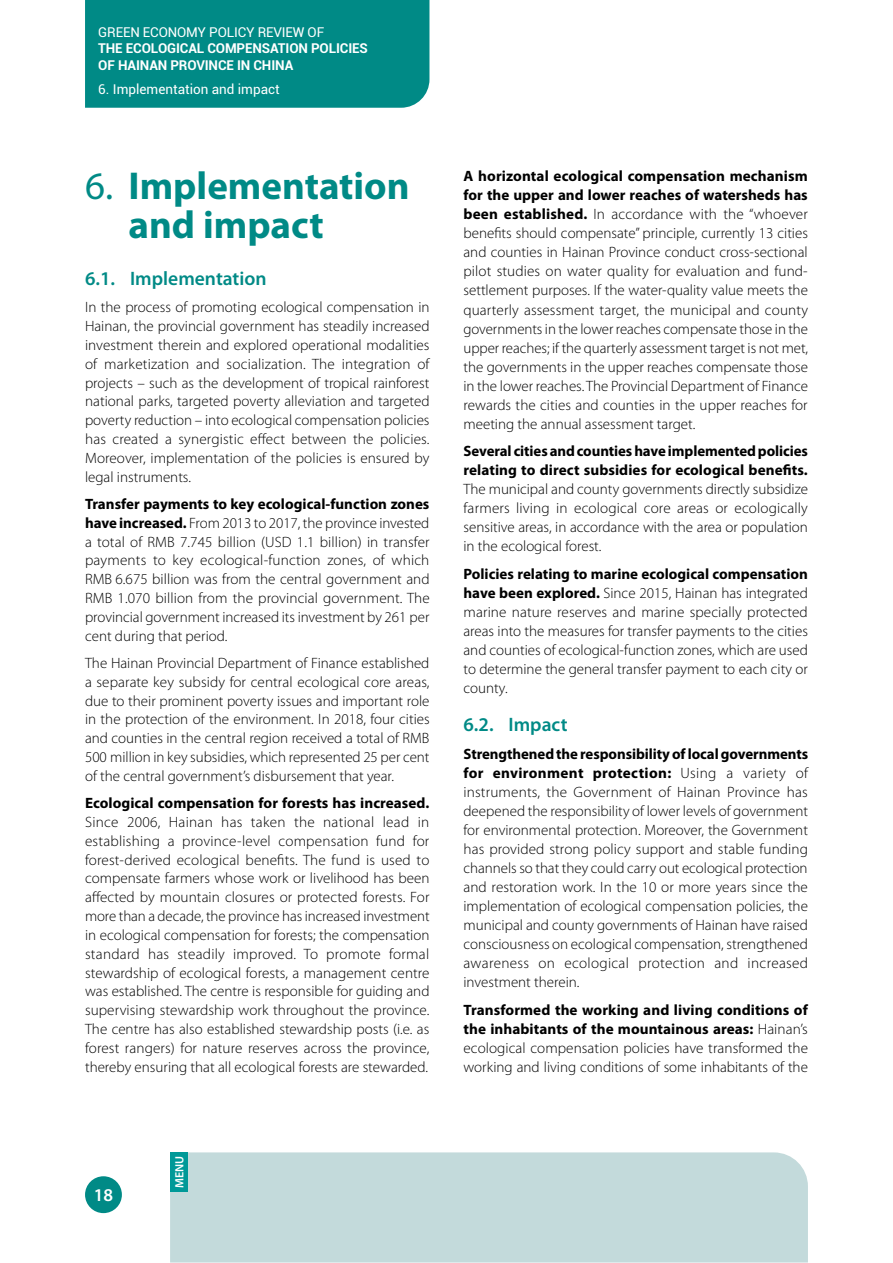
<style>
.page{position:relative;width:893px;height:1263px;background:#fff}
.page>*{position:absolute;margin:0;border:0;box-sizing:border-box;transform-origin:0 0}
.t1{font:700 39px/39.2px "Myriad Pro";color:#008a86}
.t2{font:600 19.5px "Myriad Pro";color:#008a86}
.t3{font:600 18px "Myriad Pro";color:#fff}
.t4{font:300 15px/19px "Myriad Pro";color:#000;text-align:justify}
.t5{font:700 15px/19px "Myriad Pro";letter-spacing:.005em;color:#000}
.t6{font:700 13.5px/16.5px "Roboto";letter-spacing:-.01em;color:#fff}
.t7{font:13.5px "Roboto";letter-spacing:-.01em;color:#fff}
.t8{font:600 12px "Myriad Pro";color:#fff}
.s1{font-weight:400}
.s2{font-weight:700}
</style>
<div class="page">
<div style="left:85px;top:0;width:344px;height:108px;background:#008a86"></div>
<div style="left:85px;top:1176px;width:37px;height:37px;background:#008a86;border-radius:50%"></div>
<div style="left:170px;top:1152px;width:638px;height:110px;background:#c3dadb"></div>
<div style="left:170px;top:1152px;width:18px;height:40px;background:#009998"></div>
<p class="t7" style="left:98px;top:22px;width:227px">GREEN ECONOMY POLICY REVIEW OF</p>
<p class="t6" style="left:98px;top:40px;width:271px">THE ECOLOGICAL COMPENSATION POLICIES<br>OF HAINAN PROVINCE IN CHINA</p>
<p class="t7" style="left:98px;top:80px;width:183px">6. Implementation and impact</p>
<h1 class="t1" style="left:129px;top:165px;width:283px;text-indent:-43px"><span class="s1">6.</span> Implementation and impact</h1>
<h2 class="t2" style="left:85px;top:266px;width:183px">6.1. Implementation</h2>
<p class="t4" style="left:85px;top:298px;width:346px">In the process of promoting ecological compensation in Hainan, the provincial government has steadily increased investment therein and explored operational modalities of marketization and socialization. The integration of projects – such as the development of tropical rainforest national parks, targeted poverty alleviation and targeted poverty reduction – into ecological compensation policies has created a synergistic effect between the policies.<br>Moreover, implementation of the policies is ensured by legal instruments.</p>
<p class="t4" style="left:85px;top:494px;width:346px"><span class="s2">Transfer payments to key ecological-function zones have increased.</span> From 2013 to 2017, the province invested a total of RMB 7.745 billion (USD 1.1 billion) in transfer payments to key ecological-function zones, of which RMB 6.675 billion was from the central government and RMB 1.070 billion from the provincial government. The provincial government increased its investment by 261 per cent during that period.</p>
<p class="t4" style="left:85px;top:653px;width:346px">The Hainan Provincial Department of Finance established a separate key subsidy for central ecological core areas, due to their prominent poverty issues and important role in the protection of the environment. In 2018, four cities and counties in the central region received a total of RMB 500 million in key subsidies, which represented 25 per cent of the central government’s disbursement that year.</p>
<p class="t5" style="left:85px;top:793px;width:346px">Ecological compensation for forests has increased.</p>
<p class="t4" style="left:85px;top:812px;width:346px">Since 2006, Hainan has taken the national lead in establishing a province-level compensation fund for forest-derived ecological benefits. The fund is used to compensate farmers whose work or livelihood has been affected by mountain closures or protected forests. For more than a decade, the province has increased investment in ecological compensation for forests; the compensation standard has steadily improved. To promote formal stewardship of ecological forests, a management centre was established. The centre is responsible for guiding and supervising stewardship work throughout the province.<br>The centre has also established stewardship posts (i.e. as forest rangers) for nature reserves across the province, thereby ensuring that all ecological forests are stewarded.</p>
<p class="t3" style="left:94px;top:1184px;width:21px">1 86</p>
<p class="t8" style="left:172px;top:1188px;width:34px;rotate:-90deg">MENU</p>
<p class="t4" style="left:463px;top:167px;width:346px"><span class="s2">A horizontal ecological compensation mechanism for the upper and lower reaches of watersheds has been established.</span> In accordance with the “whoever benefits should compensate” principle, currently 13 cities and counties in Hainan Province conduct cross-sectional pilot studies on water quality for evaluation and fund&shy;settlement purposes. If the water-quality value meets the quarterly assessment target, the municipal and county governments in the lower reaches compensate those in the upper reaches; if the quarterly assessment target is not met, the governments in the upper reaches compensate those in the lower reaches. The Provincial Department of Finance rewards the cities and counties in the upper reaches for meeting the annual assessment target.</p>
<p class="t5" style="left:463px;top:441px;width:346px">Several cities and counties have implemented policies relating to direct subsidies for ecological benefits.</p>
<p class="t4" style="left:463px;top:479px;width:346px">The municipal and county governments directly subsidize farmers living in ecological core areas or ecologically sensitive areas, in accordance with the area or population in the ecological forest.</p>
<p class="t4" style="left:463px;top:564px;width:346px"><span class="s2">Policies relating to marine ecological compensation have been explored.</span> Since 2015, Hainan has integrated marine nature reserves and marine specially protected areas into the measures for transfer payments to the cities and counties of ecological-function zones, which are used to determine the general transfer payment to each city or county.</p>
<h2 class="t2" style="left:463px;top:712px;width:106px">6.2. Impact</h2>
<p class="t4" style="left:463px;top:744px;width:346px"><span class="s2">Strengthened the responsibility of local governments for environment protection:</span> Using a variety of instruments, the Government of Hainan Province has deepened the responsibility of lower levels of government for environmental protection. Moreover, the Government has provided strong policy support and stable funding channels so that they could carry out ecological protection and restoration work. In the 10 or more years since the implementation of ecological compensation policies, the municipal and county governments of Hainan have raised consciousness on ecological compensation, strengthened awareness on ecological protection and increased investment therein.</p>
<p class="t4" style="left:463px;top:1000px;width:346px"><span class="s2">Transformed the working and living conditions of the inhabitants of the mountainous areas:</span> Hainan’s ecological compensation policies have transformed the working and living conditions of some inhabitants of the</p>
</div>
